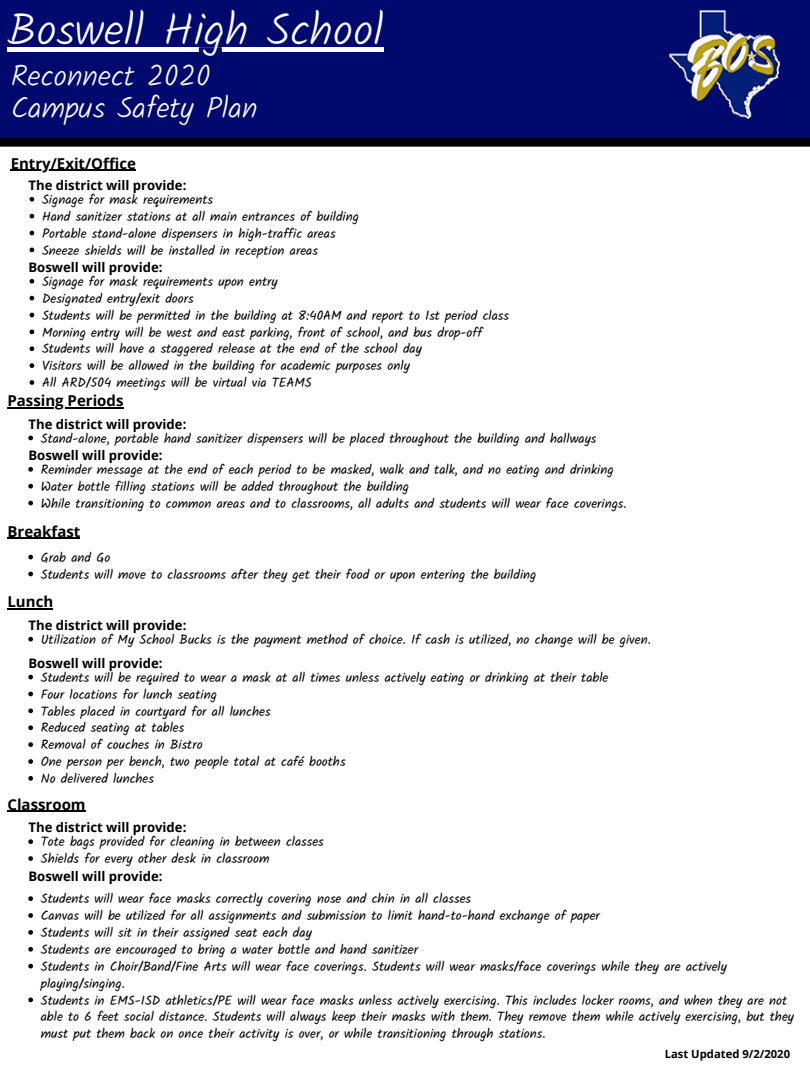
<style>
.page{position:relative;width:810px;height:1080px;background:#fff}
.page>*{position:absolute;margin:0;border:0;box-sizing:border-box;transform-origin:0 0}
.t1{font:300 45px "Kalam";color:#fff}
.t2{font:300 30px/32.4px "Kalam";color:#fff}
.t3{font:700 15px "Open Sans";color:#000}
.t4{font:13.12px/16.9px "Kalam";color:#000}
.t5{font:700 13.12px "Open Sans";color:#000}
.t6{font:700 11.25px "Open Sans";color:#000}
</style>
<div class="page">
<div style="left:0;top:0;width:810px;height:142px;background:#000a6e"></div>
<img style="left:669px;top:10px;width:111px;height:109px">
<hr style="left:8px;top:48px;width:376px;height:4px;background:#fff">
<svg style="left:30px;top:197px;width:4px;height:5px"></svg>
<svg style="left:30px;top:214px;width:4px;height:4px"></svg>
<svg style="left:30px;top:231px;width:4px;height:4px"></svg>
<svg style="left:30px;top:248px;width:4px;height:4px"></svg>
<hr style="left:11px;top:170px;width:125px;height:1px;background:#000">
<svg style="left:0;top:138px;width:810px;height:9px;background:#0a0a0a"></svg>
<svg style="left:30px;top:279px;width:4px;height:5px"></svg>
<svg style="left:30px;top:296px;width:4px;height:4px"></svg>
<svg style="left:30px;top:313px;width:4px;height:4px"></svg>
<svg style="left:30px;top:330px;width:4px;height:4px"></svg>
<svg style="left:30px;top:346px;width:4px;height:5px"></svg>
<svg style="left:30px;top:363px;width:4px;height:5px"></svg>
<svg style="left:30px;top:380px;width:4px;height:5px"></svg>
<hr style="left:8px;top:407px;width:116px;height:2px;background:#000">
<svg style="left:28px;top:436px;width:5px;height:4px"></svg>
<svg style="left:28px;top:467px;width:5px;height:5px"></svg>
<svg style="left:28px;top:484px;width:5px;height:5px"></svg>
<svg style="left:28px;top:501px;width:5px;height:4px"></svg>
<hr style="left:8px;top:538px;width:72px;height:1px;background:#000">
<svg style="left:28px;top:555px;width:5px;height:4px"></svg>
<svg style="left:28px;top:572px;width:5px;height:4px"></svg>
<hr style="left:8px;top:608px;width:45px;height:2px;background:#000">
<svg style="left:28px;top:637px;width:5px;height:5px"></svg>
<svg style="left:28px;top:675px;width:5px;height:4px"></svg>
<svg style="left:28px;top:692px;width:5px;height:4px"></svg>
<svg style="left:28px;top:709px;width:5px;height:4px"></svg>
<svg style="left:28px;top:725px;width:5px;height:5px"></svg>
<svg style="left:28px;top:742px;width:5px;height:5px"></svg>
<svg style="left:28px;top:759px;width:5px;height:5px"></svg>
<svg style="left:28px;top:776px;width:5px;height:5px"></svg>
<hr style="left:8px;top:810px;width:78px;height:2px;background:#000">
<svg style="left:28px;top:839px;width:5px;height:5px"></svg>
<svg style="left:28px;top:856px;width:5px;height:5px"></svg>
<svg style="left:28px;top:896px;width:5px;height:5px"></svg>
<svg style="left:28px;top:913px;width:5px;height:5px"></svg>
<svg style="left:28px;top:930px;width:5px;height:5px"></svg>
<svg style="left:28px;top:947px;width:5px;height:5px"></svg>
<svg style="left:28px;top:964px;width:5px;height:4px"></svg>
<svg style="left:28px;top:998px;width:5px;height:4px"></svg>
<h1 class="t1" style="left:8px;top:3px;width:378px">Boswell High School</h1>
<h2 class="t2" style="left:11px;top:60px;width:249px">Reconnect 2020<br>Campus Safety Plan</h2>
<p class="t3" style="left:11px;top:153px;width:127px">Entry/Exit/Office</p>
<p class="t5" style="left:28px;top:176px;width:159px">The district will provide:</p>
<p class="t4" style="left:42px;top:191px;width:318px">Signage for mask requirements<br>Hand sanitizer stations at all main entrances of building Portable stand-alone dispensers in high-traffic areas Sneeze shields will be installed in reception areas</p>
<p class="t5" style="left:28px;top:258px;width:136px">Boswell will provide:</p>
<p class="t4" style="left:42px;top:273px;width:469px">Signage for mask requirements upon entry<br>Designated entry/exit doors<br>Students will be permitted in the building at 8:40AM and report to 1st period class Morning entry will be west and east parking, front of school, and bus drop-off Students will have a staggered release at the end of the school day<br>Visitors will be allowed in the building for academic purposes only<br>All ARD/504 meetings will be virtual via TEAMS</p>
<p class="t3" style="left:8px;top:390px;width:118px">Passing Periods</p>
<p class="t5" style="left:28px;top:415px;width:159px">The district will provide:</p>
<p class="t4" style="left:41px;top:430px;width:557px">Stand-alone, portable hand sanitizer dispensers will be placed throughout the building and hallways</p>
<p class="t5" style="left:28px;top:446px;width:136px">Boswell will provide:</p>
<p class="t4" style="left:41px;top:461px;width:587px">Reminder message at the end of each period to be masked, walk and talk, and no eating and drinking<br>Water bottle filling stations will be added throughout the building<br>While transitioning to common areas and to classrooms, all adults and students will wear face coverings.</p>
<p class="t3" style="left:8px;top:521px;width:74px">Breakfast</p>
<p class="t4" style="left:41px;top:549px;width:497px">Grab and Go<br>Students will move to classrooms after they get their food or upon entering the building</p>
<p class="t3" style="left:8px;top:591px;width:47px">Lunch</p>
<p class="t5" style="left:28px;top:616px;width:159px">The district will provide:</p>
<p class="t4" style="left:41px;top:631px;width:612px">Utilization of My School Bucks is the payment method of choice. If cash is utilized, no change will be given.</p>
<p class="t5" style="left:28px;top:654px;width:136px">Boswell will provide:</p>
<p class="t4" style="left:41px;top:669px;width:569px">Students will be required to wear a mask at all times unless actively eating or drinking at their table Four locations for lunch seating<br>Tables placed in courtyard for all lunches<br>Reduced seating at tables<br>Removal of couches in Bistro<br>One person per bench, two people total at café booths<br>No delivered lunches</p>
<p class="t3" style="left:8px;top:794px;width:80px">Classroom</p>
<p class="t5" style="left:28px;top:818px;width:159px">The district will provide:</p>
<p class="t4" style="left:41px;top:833px;width:285px">Tote bags provided for cleaning in between classes<br>Shields for every other desk in classroom</p>
<p class="t5" style="left:28px;top:867px;width:136px">Boswell will provide:</p>
<p class="t4" style="left:41px;top:890px;width:755px">Students will wear face masks correctly covering nose and chin in all classes<br>Canvas will be utilized for all assignments and submission to limit hand-to-hand exchange of paper<br>Students will sit in their assigned seat each day<br>Students are encouraged to bring a water bottle and hand sanitizer<br>Students in Choir/Band/Fine Arts will wear face coverings. Students will wear masks/face coverings while they are actively playing/singing.<br>Students in EMS-ISD athletics/PE will wear face masks unless actively exercising. This includes locker rooms, and when they are not able to 6 feet social distance. Students will always keep their masks with them. They remove them while actively exercising, but they must put them back on once their activity is over, or while transitioning through stations.</p>
<p class="t6" style="left:665px;top:1046px;width:127px">Last Updated 9/2/2020</p>
</div>
